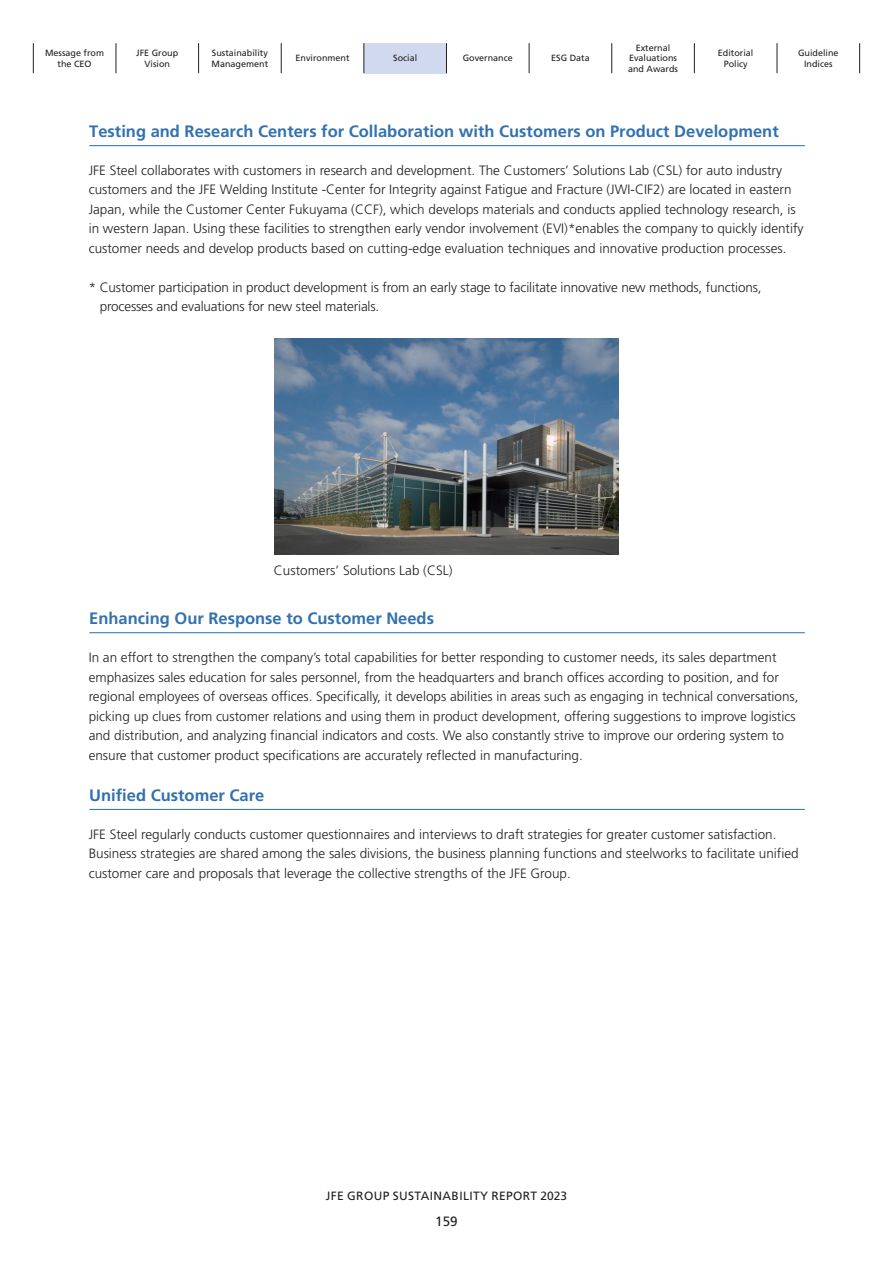
<style>
.page{position:relative;width:893px;height:1263px;background:#fff}
.page>*{position:absolute;margin:0;border:0;box-sizing:border-box;transform-origin:0 0}
.t1{font:700 16.5px "Frutiger";color:#3271af}
.t2{font:300 13.5px/19.5px "Frutiger";color:#231f20}
.t3{font:13.5px "Frutiger";color:#231f20}
.t4{font:12px "Frutiger";letter-spacing:.03em;color:#231f20}
.t5{font:9px/10.5px "Frutiger";color:#231f20;text-align:center}
</style>
<div class="page">
<div style="left:364px;top:43px;width:83px;height:30px;background:#d1d9ee"></div>
<hr style="left:33px;top:43px;width:1px;height:30px;background:#231f20">
<hr style="left:116px;top:43px;width:1px;height:30px;background:#231f20">
<hr style="left:198px;top:43px;width:1px;height:30px;background:#231f20">
<hr style="left:281px;top:43px;width:1px;height:30px;background:#231f20">
<hr style="left:364px;top:43px;width:1px;height:30px;background:#231f20">
<hr style="left:446px;top:43px;width:1px;height:30px;background:#231f20">
<hr style="left:529px;top:43px;width:1px;height:30px;background:#231f20">
<hr style="left:611px;top:43px;width:1px;height:30px;background:#231f20">
<hr style="left:694px;top:43px;width:1px;height:30px;background:#231f20">
<hr style="left:777px;top:43px;width:1px;height:30px;background:#231f20">
<hr style="left:859px;top:43px;width:1px;height:30px;background:#231f20">
<img style="left:274px;top:339px;width:345px;height:216px">
<hr style="left:89px;top:145px;width:716px;height:1px;background:#2e76bc">
<hr style="left:89px;top:632px;width:716px;height:1px;background:#2e76bc">
<hr style="left:89px;top:809px;width:716px;height:1px;background:#2e76bc">
<p class="t5" style="left:45px;top:48px;width:61px">Message from the CEO</p>
<p class="t5" style="left:136px;top:48px;width:44px">JFE Group<br>Vision</p>
<p class="t5" style="left:212px;top:48px;width:58px;text-align:left">Sustainability<br>Management</p>
<p class="t5" style="left:296px;top:53px;width:56px">Environment</p>
<p class="t5" style="left:393px;top:53px;width:26px">Social</p>
<p class="t5" style="left:463px;top:53px;width:52px">Governance</p>
<p class="t5" style="left:551px;top:53px;width:40px">ESG Data</p>
<p class="t5" style="left:628px;top:42px;width:52px">External<br>Evaluations and Awards</p>
<p class="t5" style="left:718px;top:48px;width:37px">Editorial<br>Policy</p>
<p class="t5" style="left:798px;top:48px;width:42px">Guideline<br>Indices</p>
<p class="t1" style="left:89px;top:122px;width:691px">Testing and Research Centers for Collaboration with Customers on Product Development</p>
<p class="t2" style="left:89px;top:161px;width:716px">JFE Steel collaborates with customers in research and development. The Customers’ Solutions Lab (CSL) for auto industry customers and the JFE Welding Institute -Center for Integrity against Fatigue and Fracture (JWI-CIF2) are located in eastern Japan, while the Customer Center Fukuyama (CCF), which develops materials and conducts applied technology research, is in western Japan. Using these facilities to strengthen early vendor involvement (EVI)*enables the company to quickly identify customer needs and develop products based on cutting-edge evaluation techniques and innovative production processes.</p>
<p class="t2" style="left:100px;top:278px;width:663px;text-indent:-11px">* Customer participation in product development is from an early stage to facilitate innovative new methods, functions, processes and evaluations for new steel materials.</p>
<p class="t2" style="left:274px;top:561px;width:180px">Customers’ Solutions Lab (CSL)</p>
<p class="t1" style="left:89px;top:609px;width:346px">Enhancing Our Response to Customer Needs</p>
<p class="t2" style="left:89px;top:648px;width:711px">In an effort to strengthen the company’s total capabilities for better responding to customer needs, its sales department emphasizes sales education for sales personnel, from the headquarters and branch offices according to position, and for regional employees of overseas offices. Specifically, it develops abilities in areas such as engaging in technical conversations, picking up clues from customer relations and using them in product development, offering suggestions to improve logistics and distribution, and analyzing financial indicators and costs. We also constantly strive to improve our ordering system to ensure that customer product specifications are accurately reflected in manufacturing.</p>
<p class="t1" style="left:89px;top:786px;width:177px">Unified Customer Care</p>
<p class="t2" style="left:89px;top:824px;width:711px">JFE Steel regularly conducts customer questionnaires and interviews to draft strategies for greater customer satisfaction.<br>Business strategies are shared among the sales divisions, the business planning functions and steelworks to facilitate unified customer care and proposals that leverage the collective strengths of the JFE Group.</p>
<p class="t4" style="left:326px;top:1188px;width:243px">JFE GROUP SUSTAINABILITY REPORT 2023</p>
<p class="t3" style="left:435px;top:1214px;width:24px">159</p>
</div>
